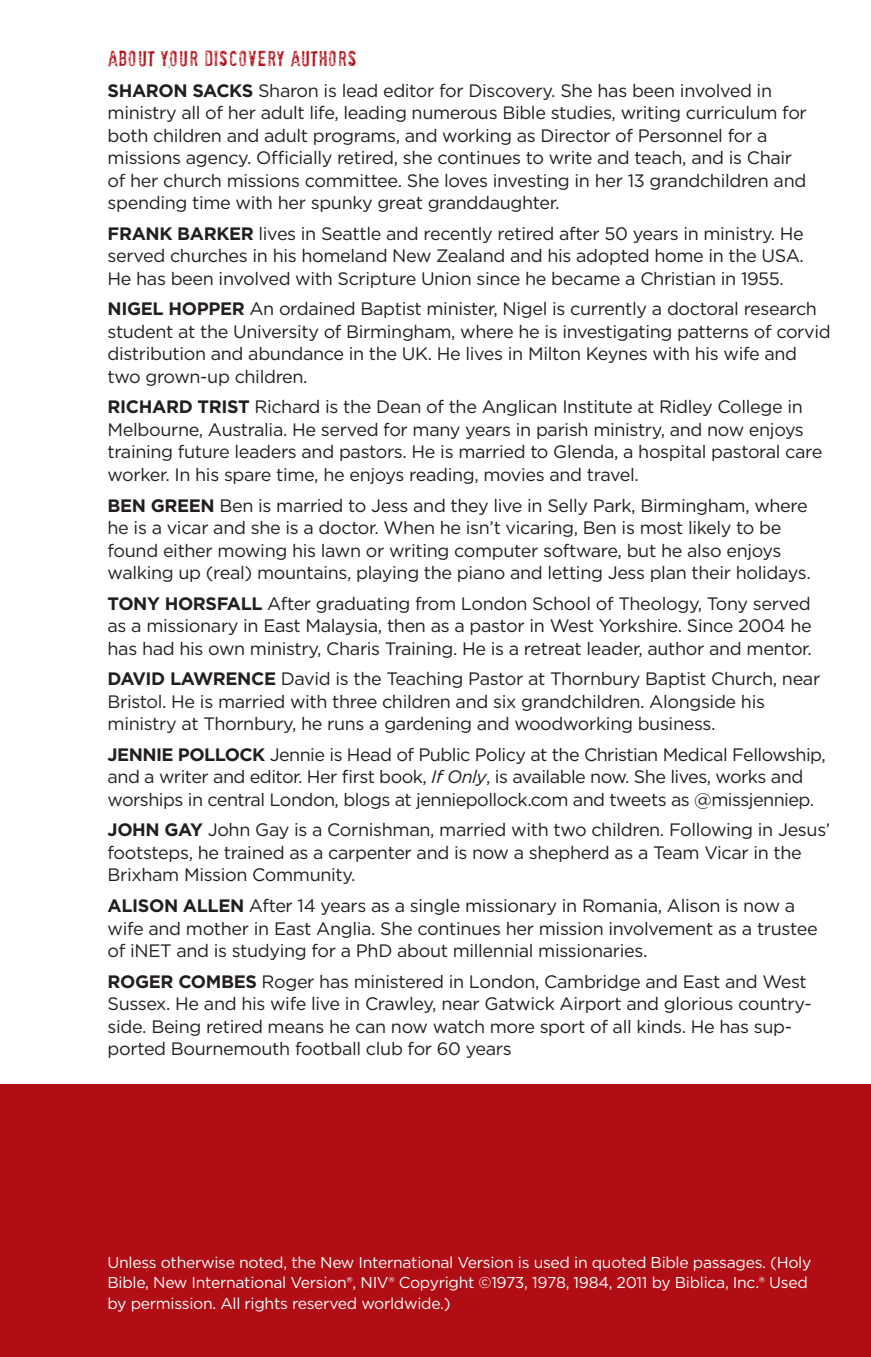
<style>
.page{position:relative;width:871px;height:1357px;background:#fff}
.page>*{position:absolute;margin:0;border:0;box-sizing:border-box;transform-origin:0 0}
.t1{font:20.25px "Socia L Anima L";letter-spacing:-.02em;color:#b00d15}
.t2{font:18px/22.5px "Gotham";letter-spacing:-.02em;color:#231f20}
.t3{font:15.75px/20.2px "Gotham";letter-spacing:-.02em;color:#fff}
.s1{font-weight:700}
.s2{font-style:italic}
</style>
<div class="page">
<div style="left:0;top:1084px;width:871px;height:273px;background:#b00d15"></div>
<p class="t1" style="left:108px;top:46px;width:251px">ABOUT YOUR DISCOVERY AUTHORS</p>
<p class="t2" style="left:108px;top:79px;width:701px"><span class="s1">SHARON SACKS</span> Sharon is lead editor for Discovery. She has been involved in ministry all of her adult life, leading numerous Bible studies, writing curriculum for both children and adult programs, and working as Director of Personnel for a missions agency. Officially retired, she continues to write and teach, and is Chair of her church missions committee. She loves investing in her 13 grandchildren and spending time with her spunky great granddaughter.</p>
<p class="t2" style="left:108px;top:222px;width:698px;text-align:justify"><span class="s1">FRANK BARKER</span> lives in Seattle and recently retired after 50 years in ministry. He served churches in his homeland New Zealand and his adopted home in the USA.<br>He has been involved with Scripture Union since he became a Christian in 1955.</p>
<p class="t2" style="left:108px;top:297px;width:725px"><span class="s1">NIGEL HOPPER</span> An ordained Baptist minister, Nigel is currently a doctoral research student at the University of Birmingham, where he is investigating patterns of corvid distribution and abundance in the UK. He lives in Milton Keynes with his wife and two grown-up children.</p>
<p class="t2" style="left:108px;top:395px;width:716px"><span class="s1">RICHARD TRIST</span> Richard is the Dean of the Anglican Institute at Ridley College in Melbourne, Australia. He served for many years in parish ministry, and now enjoys training future leaders and pastors. He is married to Glenda, a hospital pastoral care worker. In his spare time, he enjoys reading, movies and travel.</p>
<p class="t2" style="left:108px;top:493px;width:705px"><span class="s1">BEN GREEN</span> Ben is married to Jess and they live in Selly Park, Birmingham, where he is a vicar and she is a doctor. When he isn’t vicaring, Ben is most likely to be found either mowing his lawn or writing computer software, but he also enjoys walking up (real) mountains, playing the piano and letting Jess plan their holidays.</p>
<p class="t2" style="left:108px;top:592px;width:706px;text-align:justify"><span class="s1">TONY HORSFALL</span> After graduating from London School of Theology, Tony served as a missionary in East Malaysia, then as a pastor in West Yorkshire. Since 2004 he has had his own ministry, Charis Training. He is a retreat leader, author and mentor.</p>
<p class="t2" style="left:108px;top:667px;width:714px"><span class="s1">DAVID LAWRENCE</span> David is the Teaching Pastor at Thornbury Baptist Church, near<br>Bristol. He is married with three children and six grandchildren. Alongside his ministry at Thornbury, he runs a gardening and woodworking business.</p>
<p class="t2" style="left:108px;top:743px;width:720px"><span class="s1">JENNIE POLLOCK</span> Jennie is Head of Public Policy at the Christian Medical Fellowship, and a writer and editor. Her first book, <span class="s2">If Only</span>, is available now. She lives, works and worships in central London, blogs at jenniepollock.com and tweets as @missjenniep.</p>
<p class="t2" style="left:108px;top:818px;width:724px"><span class="s1">JOHN GAY</span> John Gay is a Cornishman, married with two children. Following in Jesus’ footsteps, he trained as a carpenter and is now a shepherd as a Team Vicar in the<br>Brixham Mission Community.</p>
<p class="t2" style="left:108px;top:894px;width:711px"><span class="s1">ALISON ALLEN</span> After 14 years as a single missionary in Romania, Alison is now a wife and mother in East Anglia. She continues her mission involvement as a trustee of iNET and is studying for a PhD about millennial missionaries.</p>
<p class="t2" style="left:108px;top:970px;width:705px"><span class="s1">ROGER COMBES</span> Roger has ministered in London, Cambridge and East and West Sussex. He and his wife live in Crawley, near Gatwick Airport and glorious country&shy;side. Being retired means he can now watch more sport of all kinds. He has sup&shy;ported Bournemouth football club for 60 years</p>
<p class="t3" style="left:108px;top:1252px;width:705px">Unless otherwise noted, the New International Version is used in quoted Bible passages. (Holy<br>Bible, New International Version®, NIV® Copyright ©1973, 1978, 1984, 2011 by Biblica, Inc.® Used by permission. All rights reserved worldwide.)</p>
</div>
